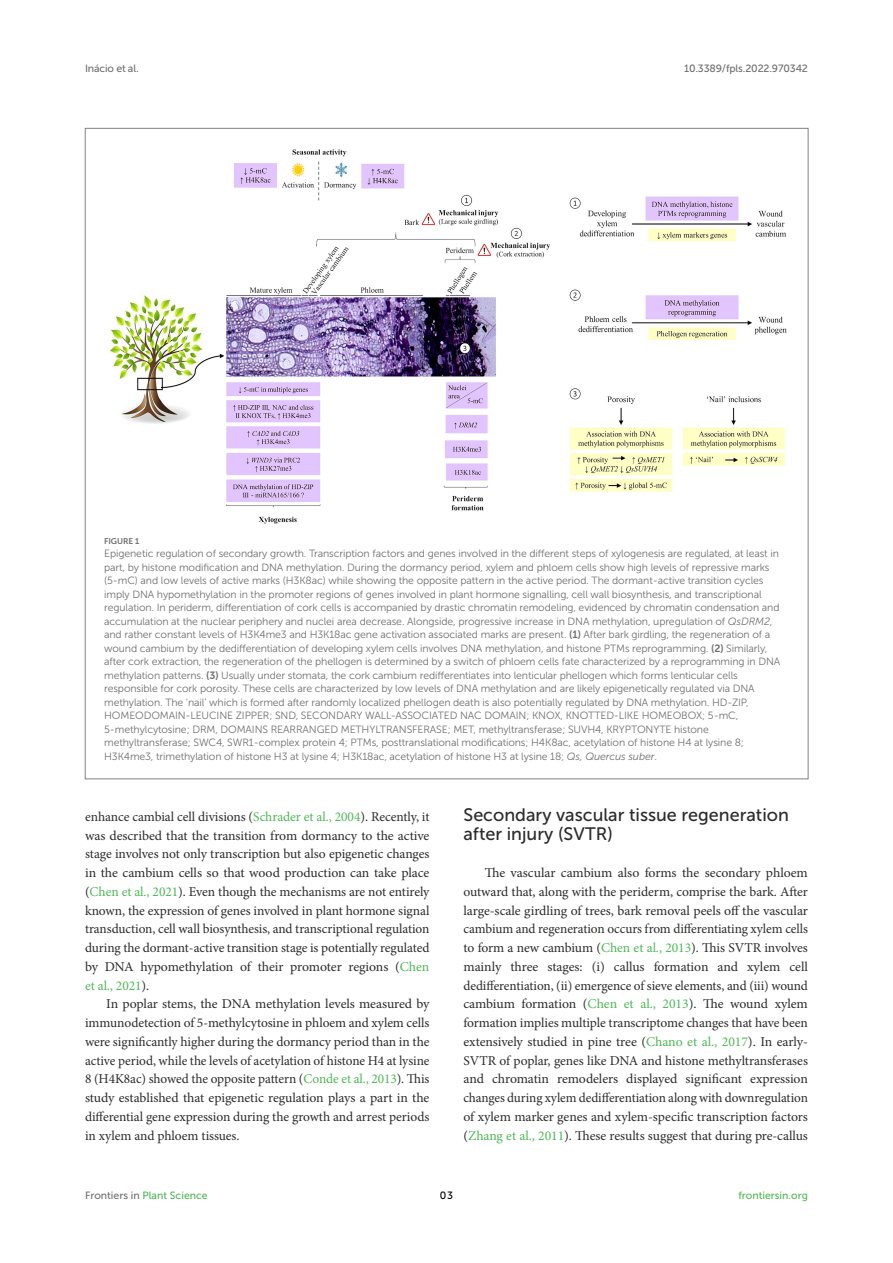
<style>
.page{position:relative;width:893px;height:1263px;background:#fff}
.page>*{position:absolute;margin:0;border:0;box-sizing:border-box;transform-origin:0 0}
.HEAD_2{font:18px/18.8px "Museo Sans 500";color:#2b2b2a}
.TEXT_FLUSH{font:13.5px/18.8px "Minion Pro";letter-spacing:-.005em;color:#2b2b2a;text-align:justify}
.TEXT{font:13.5px/18.8px "Minion Pro";letter-spacing:-.005em;color:#2b2b2a;text-align:justify}
.FIG_LEG{font:10.5px/13.5px "Museo Sans 300";letter-spacing:-.01em;color:#706f70}
.t1{font:10.5px "Museo Sans 500";color:#4eb855}
.t2{font:10.5px "Museo Sans 500";letter-spacing:-.015em;color:#706f70}
.t3{font:10.5px "Museo Sans 500";color:#000}
.FIG_HD{font:8.25px "Museo Sans 700";letter-spacing:-.01em;color:#706f70}
.s1{font-style:italic}
.s2{font-family:"Museo Sans 700"}
.s3{color:#4eb855}
.s4{color:#706f70}
</style>
<div class="page">
<img style="left:109px;top:149px;width:678px;height:375px">
<p class="t2" style="left:85px;top:63px;width:55px">Inácio et al.</p>
<p class="t2" style="left:684px;top:63px;width:125px">10.3389/fpls.2022.970342</p>
<p class="FIG_HD" style="left:104px;top:536px;width:37px">FIGURE 1</p>
<p class="FIG_LEG" style="left:104px;top:547px;width:678px">Epigenetic regulation of secondary growth. Transcription factors and genes involved in the different steps of xylogenesis are regulated, at least in part, by histone modification and DNA methylation. During the dormancy period, xylem and phloem cells show high levels of repressive marks (5-mC) and low levels of active marks (H3K8ac) while showing the opposite pattern in the active period. The dormant-active transition cycles imply DNA hypomethylation in the promoter regions of genes involved in plant hormone signalling, cell wall biosynthesis, and transcriptional regulation. In periderm, differentiation of cork cells is accompanied by drastic chromatin remodeling, evidenced by chromatin condensation and accumulation at the nuclear periphery and nuclei area decrease. Alongside, progressive increase in DNA methylation, upregulation of <span class="s1">QsDRM2</span>, and rather constant levels of H3K4me3 and H3K18ac gene activation associated marks are present. <span class="s2">(1)</span> After bark girdling, the regeneration of a wound cambium by the dedifferentiation of developing xylem cells involves DNA methylation, and histone PTMs reprogramming. <span class="s2">(2)</span> Similarly, after cork extraction, the regeneration of the phellogen is determined by a switch of phloem cells fate characterized by a reprogramming in DNA methylation patterns. <span class="s2">(3)</span> Usually under stomata, the cork cambium redifferentiates into lenticular phellogen which forms lenticular cells responsible for cork porosity. These cells are characterized by low levels of DNA methylation and are likely epigenetically regulated via DNA methylation. The ‘nail’ which is formed after randomly localized phellogen death is also potentially regulated by DNA methylation. HD-ZIP, HOMEODOMAIN-LEUCINE ZIPPER; SND, SECONDARY WALL-ASSOCIATED NAC DOMAIN; KNOX, KNOTTED-LIKE HOMEOBOX; 5-mC, 5-methylcytosine; DRM, DOMAINS REARRANGED METHYLTRANSFERASE; MET, methyltransferase; SUVH4, KRYPTONYTE histone methyltransferase; SWC4, SWR1-complex protein 4; PTMs, posttranslational modifications; H4K8ac, acetylation of histone H4 at lysine 8; H3K4me3, trimethylation of histone H3 at lysine 4; H3K18ac, acetylation of histone H3 at lysine 18; <span class="s1">Qs, Quercus suber</span>.</p>
<p class="TEXT_FLUSH" style="left:85px;top:807px;width:346px">enhance cambial cell divisions (<span class="s3">Schrader et al., 2004</span>). Recently, it was described that the transition from dormancy to the active stage involves not only transcription but also epigenetic changes in the cambium cells so that wood production can take place (<span class="s3">Chen et al., 2021</span>). Even though the mechanisms are not entirely known, the expression of genes involved in plant hormone signal transduction, cell wall biosynthesis, and transcriptional regulation during the dormant-active transition stage is potentially regulated by DNA hypomethylation of their promoter regions (<span class="s3">Chen et al., 2021</span>).</p>
<p class="TEXT" style="left:85px;top:995px;width:346px;text-indent:21px">In poplar stems, the DNA methylation levels measured by immunodetection of 5-methylcytosine in phloem and xylem cells were significantly higher during the dormancy period than in the active period, while the levels of acetylation of histone H4 at lysine 8 (H4K8ac) showed the opposite pattern (<span class="s3">Conde et al., 2013</span>). This study established that epigenetic regulation plays a part in the differential gene expression during the growth and arrest periods in xylem and phloem tissues.</p>
<p class="HEAD_2" style="left:463px;top:805px;width:327px">Secondary vascular tissue regeneration after injury (SVTR)</p>
<p class="TEXT_FLUSH" style="left:463px;top:863px;width:346px;text-indent:21px">The vascular cambium also forms the secondary phloem outward that, along with the periderm, comprise the bark. After large-scale girdling of trees, bark removal peels off the vascular cambium and regeneration occurs from differentiating xylem cells to form a new cambium (<span class="s3">Chen et al., 2013</span>). This SVTR involves mainly three stages: (i) callus formation and xylem cell dedifferentiation, (ii) emergence of sieve elements, and (iii) wound cambium formation (<span class="s3">Chen et al., 2013</span>). The wound xylem formation implies multiple transcriptome changes that have been extensively studied in pine tree (<span class="s3">Chano et al., 2017</span>). In early-SVTR of poplar, genes like DNA and histone methyltransferases and chromatin remodelers displayed significant expression changes during xylem dedifferentiation along with downregulation of xylem marker genes and xylem-specific transcription factors (<span class="s3">Zhang et al., 2011</span>). These results suggest that during pre-callus</p>
<p class="t1" style="left:85px;top:1190px;width:124px"><span class="s4">Frontiers in</span> Plant Science</p>
<p class="t3" style="left:440px;top:1190px;width:15px">03</p>
<p class="t1" style="left:738px;top:1190px;width:71px">frontiersin.org</p>
</div>
